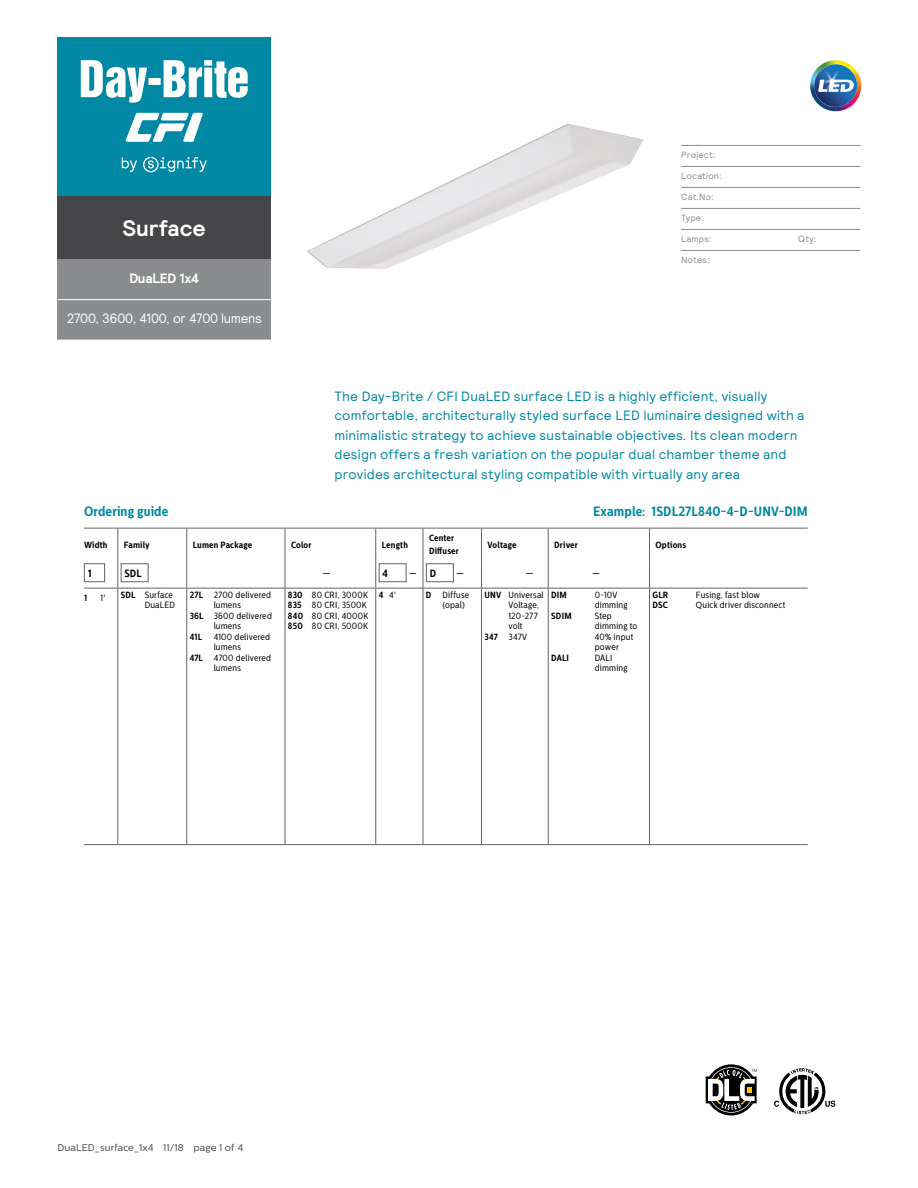
<style>
.page{position:relative;width:918px;height:1188px;background:#fff}
.page>*{position:absolute;margin:0;border:0;box-sizing:border-box;transform-origin:0 0}
.t1{font:700 22.5px "Relative";color:#fff}
.t2{font:13.5px/19.5px "Relative";letter-spacing:.015em;color:#0088a5}
.t3{font:700 13.5px "Centrale Sans Cnd";letter-spacing:.01em;color:#0088a5}
.t4{font:13.5px "Relative";letter-spacing:-.02em;color:#fff;scale:.95 1}
.t5{font:700 13.5px "Relative";letter-spacing:-.02em;color:#fff}
.t6{font:13.5px "Centrale Sans Cnd";color:#000}
.t7{font:700 10.5px "Centrale Sans Cnd";color:#000}
.t8{font:700 10.5px "Centrale Sans";color:#000}
.t9{font:9.75px "Centrale Sans";letter-spacing:.005em;color:#464547}
.t10{font:9px/10.5px "Centrale Sans Cnd";letter-spacing:.02em;color:#000}
.t11{font:700 9px/13.5px "Centrale Sans Cnd";letter-spacing:.02em;color:#000}
.t12{font:9px "Relative";letter-spacing:.02em;color:#8a8c8e}
.s1{font-weight:700;font-size:10.5px}
.s2{font-weight:700}
</style>
<div class="page">
<img style="left:307px;top:124px;width:337px;height:145px">
<hr style="left:650px;top:844px;width:158px;height:1px;background:#636466">
<hr style="left:84px;top:528px;width:34px;height:1px;background:#636466">
<hr style="left:118px;top:528px;width:69px;height:1px;background:#636466">
<hr style="left:187px;top:528px;width:98px;height:1px;background:#636466">
<hr style="left:285px;top:528px;width:91px;height:1px;background:#636466">
<hr style="left:376px;top:528px;width:47px;height:1px;background:#636466">
<hr style="left:423px;top:528px;width:59px;height:1px;background:#636466">
<hr style="left:482px;top:528px;width:66px;height:1px;background:#636466">
<hr style="left:548px;top:528px;width:102px;height:1px;background:#636466">
<hr style="left:650px;top:528px;width:158px;height:1px;background:#636466">
<hr style="left:117px;top:528px;width:1px;height:32px;background:#636466">
<hr style="left:186px;top:528px;width:1px;height:32px;background:#636466">
<hr style="left:285px;top:528px;width:1px;height:32px;background:#636466">
<hr style="left:375px;top:528px;width:1px;height:32px;background:#636466">
<hr style="left:423px;top:528px;width:1px;height:32px;background:#636466">
<hr style="left:481px;top:528px;width:1px;height:32px;background:#636466">
<hr style="left:548px;top:528px;width:1px;height:32px;background:#636466">
<hr style="left:649px;top:528px;width:1px;height:32px;background:#636466">
<svg style="left:117px;top:560px;width:1px;height:28px"></svg>
<svg style="left:186px;top:560px;width:1px;height:28px"></svg>
<svg style="left:285px;top:560px;width:1px;height:28px"></svg>
<svg style="left:375px;top:560px;width:1px;height:28px"></svg>
<svg style="left:423px;top:560px;width:1px;height:28px"></svg>
<svg style="left:481px;top:560px;width:1px;height:28px"></svg>
<svg style="left:548px;top:560px;width:1px;height:28px"></svg>
<svg style="left:649px;top:560px;width:1px;height:28px"></svg>
<hr style="left:84px;top:588px;width:34px;height:1px;background:#636466">
<hr style="left:118px;top:588px;width:69px;height:1px;background:#636466">
<hr style="left:117px;top:588px;width:1px;height:256px;background:#636466">
<hr style="left:187px;top:588px;width:98px;height:1px;background:#636466">
<hr style="left:186px;top:588px;width:1px;height:256px;background:#636466">
<hr style="left:285px;top:588px;width:91px;height:1px;background:#636466">
<hr style="left:285px;top:588px;width:1px;height:256px;background:#636466">
<hr style="left:376px;top:588px;width:47px;height:1px;background:#636466">
<hr style="left:375px;top:588px;width:1px;height:256px;background:#636466">
<hr style="left:423px;top:588px;width:59px;height:1px;background:#636466">
<hr style="left:423px;top:588px;width:1px;height:256px;background:#636466">
<hr style="left:482px;top:588px;width:66px;height:1px;background:#636466">
<hr style="left:481px;top:588px;width:1px;height:256px;background:#636466">
<hr style="left:548px;top:588px;width:102px;height:1px;background:#636466">
<hr style="left:84px;top:844px;width:34px;height:1px;background:#636466">
<hr style="left:118px;top:844px;width:69px;height:1px;background:#636466">
<hr style="left:187px;top:844px;width:98px;height:1px;background:#636466">
<hr style="left:285px;top:844px;width:91px;height:1px;background:#636466">
<hr style="left:376px;top:844px;width:47px;height:1px;background:#636466">
<hr style="left:423px;top:844px;width:59px;height:1px;background:#636466">
<hr style="left:482px;top:844px;width:66px;height:1px;background:#636466">
<hr style="left:548px;top:844px;width:102px;height:1px;background:#636466">
<hr style="left:548px;top:588px;width:1px;height:256px;background:#636466">
<hr style="left:650px;top:588px;width:158px;height:1px;background:#636466">
<hr style="left:649px;top:588px;width:1px;height:256px;background:#636466">
<div style="left:84px;top:563px;width:21px;height:19px;border:1px solid #636466"></div>
<div style="left:121px;top:563px;width:27px;height:19px;border:1px solid #636466"></div>
<div style="left:379px;top:563px;width:27px;height:19px;border:1px solid #636466"></div>
<div style="left:426px;top:563px;width:28px;height:19px;border:1px solid #636466"></div>
<svg style="left:774px;top:1068px;width:61px;height:46px"></svg>
<svg style="left:706px;top:1064px;width:51px;height:51px"></svg>
<div style="left:57px;top:259px;width:214px;height:81px;background:#8a8c8e"></div>
<hr style="left:57px;top:299px;width:214px;height:1px;background:#fff">
<div style="left:57px;top:196px;width:214px;height:63px;background:#464547"></div>
<hr style="left:681px;top:145px;width:179px;height:1px;background:#8a8c8e">
<hr style="left:681px;top:166px;width:179px;height:1px;background:#8a8c8e">
<hr style="left:681px;top:187px;width:179px;height:1px;background:#8a8c8e">
<hr style="left:681px;top:208px;width:179px;height:1px;background:#8a8c8e">
<hr style="left:681px;top:229px;width:179px;height:1px;background:#8a8c8e">
<hr style="left:681px;top:250px;width:179px;height:1px;background:#8a8c8e">
<div style="left:57px;top:37px;width:214px;height:159px;background:#0088a5"></div>
<svg style="left:81px;top:60px;width:167px;height:43px"></svg>
<svg style="left:126px;top:113px;width:77px;height:29px"></svg>
<svg style="left:122px;top:157px;width:85px;height:15px"></svg>
<svg style="left:808px;top:58px;width:55px;height:55px"></svg>
<svg style="left:810px;top:60px;width:50px;height:51px"></svg>
<h1 class="t1" style="left:123px;top:214px;width:85px">Surface</h1>
<p class="t5" style="left:129px;top:269px;width:71px">DuaLED 1x4</p>
<p class="t4" style="left:67px;top:310px;width:207px">2700, 3600, 4100, or 4700 lumens</p>
<p class="t12" style="left:681px;top:149px;width:36px">Project:</p>
<p class="t12" style="left:681px;top:170px;width:42px">Location:</p>
<p class="t12" style="left:681px;top:191px;width:34px">Cat.No:</p>
<p class="t12" style="left:681px;top:212px;width:24px">Type:</p>
<p class="t12" style="left:681px;top:233px;width:32px">Lamps:</p>
<p class="t12" style="left:798px;top:233px;width:20px">Qty:</p>
<p class="t12" style="left:681px;top:254px;width:30px">Notes:</p>
<p class="t2" style="left:334px;top:386px;width:472px">The Day-Brite / CFI DuaLED surface LED is a highly efficient, visually comfortable, architecturally styled surface LED luminaire designed with a minimalistic strategy to achieve sustainable objectives. Its clean modern design offers a fresh variation on the popular dual chamber theme and provides architectural styling compatible with virtually any area</p>
<p class="t3" style="left:84px;top:503px;width:86px">Ordering guide</p>
<p class="t3" style="left:593px;top:503px;width:216px">Example: 1SDL27L840-4-D-UNV-DIM</p>
<p class="t11" style="left:84px;top:538px;width:25px">Width</p>
<p class="t11" style="left:124px;top:538px;width:28px">Family</p>
<p class="t11" style="left:193px;top:538px;width:61px">Lumen Package</p>
<p class="t11" style="left:291px;top:538px;width:22px">Color</p>
<p class="t11" style="left:382px;top:538px;width:28px">Length</p>
<p class="t11" style="left:429px;top:531px;width:31px">Center<br>Diffuser</p>
<p class="t11" style="left:488px;top:538px;width:31px">Voltage</p>
<p class="t11" style="left:554px;top:538px;width:25px">Driver</p>
<p class="t11" style="left:656px;top:538px;width:32px">Options</p>
<p class="t8" style="left:88px;top:567px;width:6px">1</p>
<p class="t7" style="left:124px;top:567px;width:19px">SDL</p>
<p class="t6" style="left:323px;top:565px;width:10px">–</p>
<p class="t7" style="left:382px;top:567px;width:7px">4</p>
<p class="t6" style="left:409px;top:565px;width:29px">– <span class="s1">D</span></p>
<p class="t6" style="left:456px;top:565px;width:10px">–</p>
<p class="t6" style="left:525px;top:565px;width:10px">–</p>
<p class="t6" style="left:592px;top:565px;width:10px">–</p>
<p class="t11" style="left:84px;top:591px;width:5px">1</p>
<p class="t10" style="left:100px;top:593px;width:6px">1'</p>
<p class="t10" style="left:121px;top:590px;width:56px;text-align:right"><span class="s2">SDL</span> Surface<br>DuaLED</p>
<p class="t10" style="left:190px;top:590px;width:83px"><span class="s2">27L</span> 2700 delivered</p>
<p class="t10" style="left:288px;top:590px;width:82px"><span class="s2">830</span> 80 CRI, 3000K<br><span class="s2">835</span> 80 CRI, 3500K<br><span class="s2">840</span> 80 CRI, 4000K<br><span class="s2">850</span> 80 CRI, 5000K</p>
<p class="t10" style="left:379px;top:590px;width:19px"><span class="s2">4</span> 4'</p>
<p class="t10" style="left:442px;top:590px;width:28px;text-indent:-16px"><span class="s2">D</span> Diffuse (opal)</p>
<p class="t10" style="left:484px;top:590px;width:61px"><span class="s2">UNV</span> Universal</p>
<p class="t11" style="left:652px;top:588px;width:17px">GLR</p>
<p class="t10" style="left:696px;top:590px;width:66px">Fusing, fast blow</p>
<p class="t11" style="left:652px;top:599px;width:17px">DSC</p>
<p class="t10" style="left:696px;top:600px;width:91px">Quick driver disconnect</p>
<p class="t11" style="left:551px;top:588px;width:17px">DIM</p>
<p class="t10" style="left:595px;top:590px;width:34px">0-10V dimming</p>
<p class="t11" style="left:551px;top:609px;width:22px">SDIM</p>
<p class="t10" style="left:595px;top:611px;width:44px">Step dimming to<br>40% input power</p>
<p class="t11" style="left:551px;top:651px;width:19px">DALI</p>
<p class="t10" style="left:595px;top:653px;width:34px">DALI dimming</p>
<p class="t10" style="left:214px;top:600px;width:29px">lumens</p>
<p class="t10" style="left:190px;top:611px;width:84px"><span class="s2">36L</span> 3600 delivered</p>
<p class="t10" style="left:214px;top:621px;width:29px">lumens</p>
<p class="t11" style="left:190px;top:630px;width:14px">41L</p>
<p class="t10" style="left:214px;top:632px;width:58px">4100 delivered</p>
<p class="t10" style="left:214px;top:642px;width:29px">lumens</p>
<p class="t10" style="left:190px;top:653px;width:83px"><span class="s2">47L</span> 4700 delivered</p>
<p class="t10" style="left:214px;top:663px;width:29px">lumens</p>
<p class="t10" style="left:508px;top:600px;width:32px">Voltage,</p>
<p class="t10" style="left:508px;top:611px;width:31px">120-277</p>
<p class="t10" style="left:508px;top:621px;width:16px">volt</p>
<p class="t10" style="left:484px;top:632px;width:44px"><span class="s2">347</span> 347V</p>
<p class="t9" style="left:57px;top:1142px;width:187px">DuaLED_surface_1x4 11/18 page 1 of 4</p>
</div>
